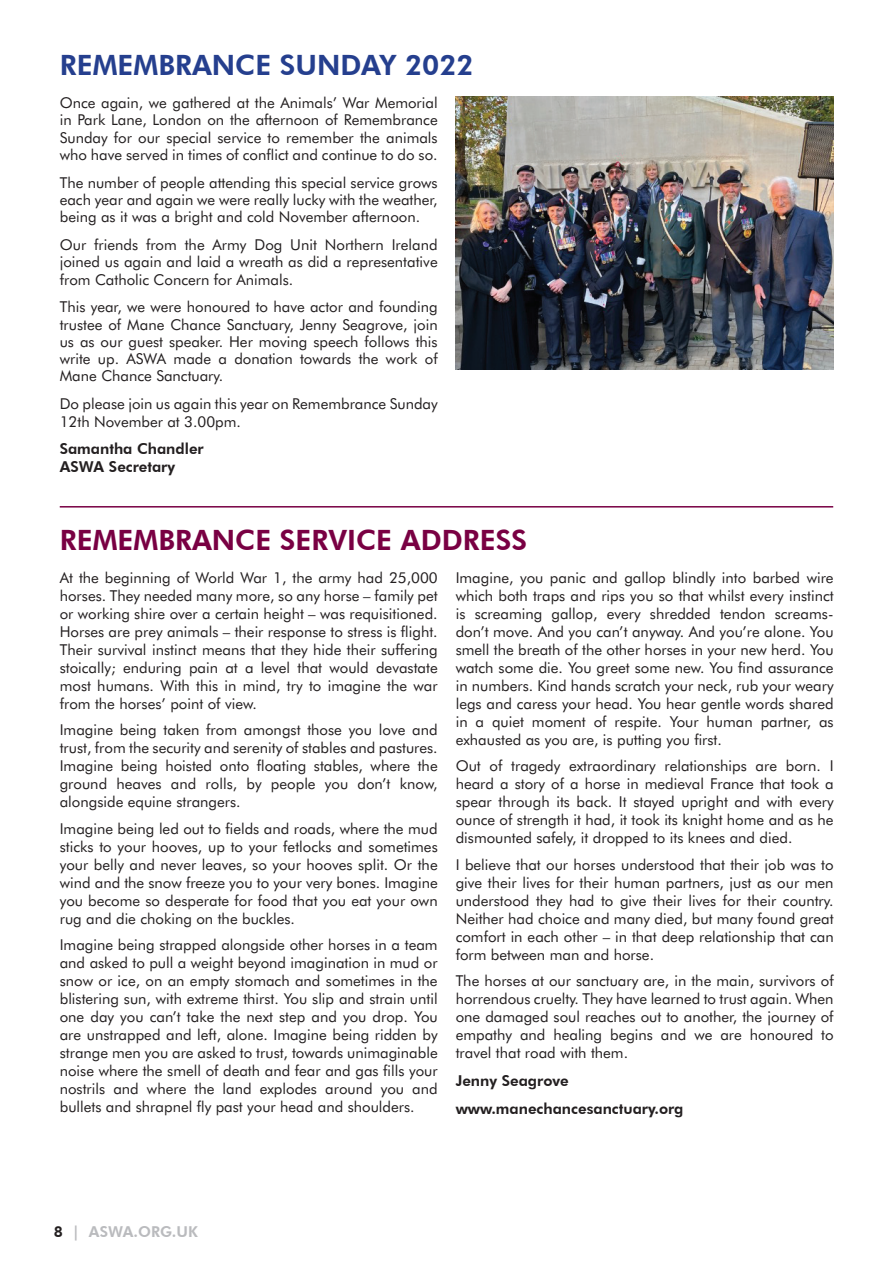
<style>
.page{position:relative;width:893px;height:1263px;background:#fff}
.page>*{position:absolute;margin:0;border:0;box-sizing:border-box;transform-origin:0 0}
.t1{font:800 28.05px "Futura BT";color:#790043}
.t2{font:800 28.05px "Futura BT";color:#253f8e}
.t3{font:15px/18px "Futura BT";color:#231f20;text-align:justify}
.t4{font:800 15px/27.9px "Futura BT";color:#231f20}
.t5{font:800 15px "Futura BT";color:#babbbe}
.s1{color:#231f20}
</style>
<div class="page">
<hr style="left:60px;top:506px;width:773px;height:1px;background:#790043">
<img style="left:456px;top:97px;width:377px;height:273px">
<h1 class="t2" style="left:60px;top:48px;width:415px">REMEMBRANCE SUNDAY 2022</h1>
<p class="t3" style="left:60px;top:94px;width:379px;line-height:17.2px">Once again, we gathered at the Animals’ War Memorial in Park Lane, London on the afternoon of Remembrance Sunday for our special service to remember the animals who have served in times of conflict and continue to do so.</p>
<p class="t3" style="left:60px;top:174px;width:379px;line-height:17.2px">The number of people attending this special service grows each year and again we were really lucky with the weather, being as it was a bright and cold November afternoon.</p>
<p class="t3" style="left:60px;top:236px;width:379px;line-height:17.2px">Our friends from the Army Dog Unit Northern Ireland joined us again and laid a wreath as did a representative from Catholic Concern for Animals.</p>
<p class="t3" style="left:60px;top:298px;width:379px;line-height:17.2px">This year, we were honoured to have actor and founding trustee of Mane Chance Sanctuary, Jenny Seagrove, join us as our guest speaker. Her moving speech follows this write up. ASWA made a donation towards the work of Mane Chance Sanctuary.</p>
<p class="t3" style="left:60px;top:395px;width:379px;line-height:17.2px">Do please join us again this year on Remembrance Sunday<br>12th November at 3.00pm.</p>
<p class="t4" style="left:60px;top:440px;width:146px;line-height:17.2px">Samantha Chandler<br>ASWA Secretary</p>
<h1 class="t1" style="left:60px;top:523px;width:469px">REMEMBRANCE SERVICE ADDRESS</h1>
<p class="t3" style="left:60px;top:568px;width:379px">At the beginning of World War 1, the army had 25,000 horses. They needed many more, so any horse – family pet or working shire over a certain height – was requisitioned.<br>Horses are prey animals – their response to stress is flight.<br>Their survival instinct means that they hide their suffering stoically; enduring pain at a level that would devastate most humans. With this in mind, try to imagine the war from the horses’ point of view.</p>
<p class="t3" style="left:60px;top:721px;width:379px">Imagine being taken from amongst those you love and trust, from the security and serenity of stables and pastures.<br>Imagine being hoisted onto floating stables, where the ground heaves and rolls, by people you don’t know, alongside equine strangers.</p>
<p class="t3" style="left:60px;top:819px;width:379px">Imagine being led out to fields and roads, where the mud sticks to your hooves, up to your fetlocks and sometimes your belly and never leaves, so your hooves split. Or the wind and the snow freeze you to your very bones. Imagine you become so desperate for food that you eat your own rug and die choking on the buckles.</p>
<p class="t3" style="left:60px;top:936px;width:379px">Imagine being strapped alongside other horses in a team and asked to pull a weight beyond imagination in mud or snow or ice, on an empty stomach and sometimes in the blistering sun, with extreme thirst. You slip and strain until one day you can’t take the next step and you drop. You are unstrapped and left, alone. Imagine being ridden by strange men you are asked to trust, towards unimaginable noise where the smell of death and fear and gas fills your nostrils and where the land explodes around you and bullets and shrapnel fly past your head and shoulders.</p>
<p class="t3" style="left:456px;top:568px;width:379px">Imagine, you panic and gallop blindly into barbed wire which both traps and rips you so that whilst every instinct is screaming gallop, every shredded tendon screams&shy;don’t move. And you can’t anyway. And you’re alone. You smell the breath of the other horses in your new herd. You watch some die. You greet some new. You find assurance in numbers. Kind hands scratch your neck, rub your weary legs and caress your head. You hear gentle words shared in a quiet moment of respite. Your human partner, as exhausted as you are, is putting you first.</p>
<p class="t3" style="left:456px;top:757px;width:379px">Out of tragedy extraordinary relationships are born. I heard a story of a horse in medieval France that took a spear through its back. It stayed upright and with every ounce of strength it had, it took its knight home and as he dismounted safely, it dropped to its knees and died.</p>
<p class="t3" style="left:456px;top:855px;width:379px">I believe that our horses understood that their job was to give their lives for their human partners, just as our men understood they had to give their lives for their country.<br>Neither had choice and many died, but many found great comfort in each other – in that deep relationship that can form between man and horse.</p>
<p class="t3" style="left:456px;top:972px;width:379px">The horses at our sanctuary are, in the main, survivors of horrendous cruelty. They have learned to trust again. When one damaged soul reaches out to another, the journey of empathy and healing begins and we are honoured to travel that road with them.</p>
<p class="t4" style="left:456px;top:1067px;width:229px">Jenny Seagrove www.manechancesanctuary.org</p>
<p class="t5" style="left:54px;top:1222px;width:145px"><span class="s1">8</span> | ASWA.ORG.UK</p>
</div>
